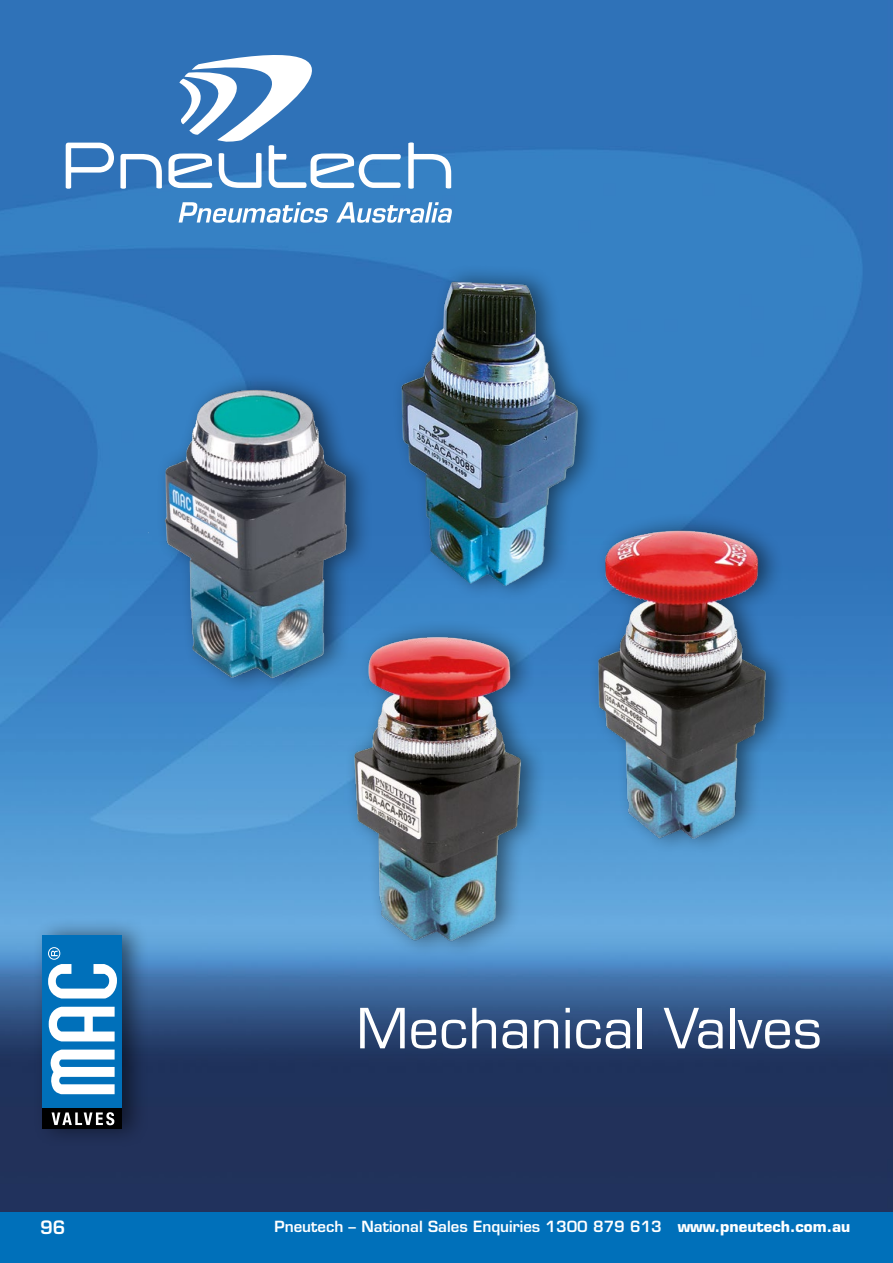
<style>
.page{position:relative;width:893px;height:1263px;background:#fff}
.page>*{position:absolute;margin:0;border:0;box-sizing:border-box;transform-origin:0 0}
.t1{font:54px "Eurostile LT Std";color:#fff}
.t2{font:600 18px "Eurostile LT Std";color:#fff}
.t3{font:600 15px "Eurostile LT Std";color:#fff}
.s1{font-weight:700}
</style>
<div class="page">
<div style="left:0;top:1211px;width:893px;height:52px;background:#0070ba"></div>
<img style="left:0;top:0;width:893px;height:1211px">
<svg style="left:66px;top:143px;width:48px;height:46px"></svg>
<svg style="left:120px;top:154px;width:42px;height:35px"></svg>
<svg style="left:408px;top:142px;width:43px;height:47px"></svg>
<svg style="left:168px;top:28px;width:234px;height:160px"></svg>
<svg style="left:179px;top:202px;width:150px;height:21px"></svg>
<svg style="left:336px;top:202px;width:117px;height:21px"></svg>
<img style="left:133px;top:366px;width:252px;height:338px">
<div style="left:392px;top:263px;width:211px;height:339px;background:#000;opacity:.5"></div>
<img style="left:400px;top:278px;width:194px;height:318px">
<img style="left:310px;top:619px;width:257px;height:343px">
<img style="left:554px;top:519px;width:257px;height:343px">
<div style="left:32px;top:917px;width:117px;height:230px;background:#000;opacity:.5"></div>
<div style="left:43px;top:935px;width:79px;height:193px;background:#0070ba"></div>
<div style="left:43px;top:1108px;width:79px;height:20px;background:#000"></div>
<svg style="left:50px;top:1049px;width:65px;height:45px"></svg>
<svg style="left:48px;top:964px;width:69px;height:34px"></svg>
<svg style="left:49px;top:1007px;width:66px;height:34px"></svg>
<div style="left:48px;top:947px;width:12px;height:12px;border:1px solid #fff;border-radius:50%"></div>
<svg style="left:51px;top:950px;width:7px;height:6px"></svg>
<svg style="left:52px;top:1112px;width:62px;height:13px"></svg>
<p class="t1" style="left:356px;top:996px;width:467px">Mechanical Valves</p>
<p class="t2" style="left:40px;top:1216px;width:27px">96</p>
<p class="t3" style="left:274px;top:1217px;width:577px">Pneutech – National Sales Enquiries 1300 879 613 <span class="s1">www.pneutech.com.au</span></p>
</div>
